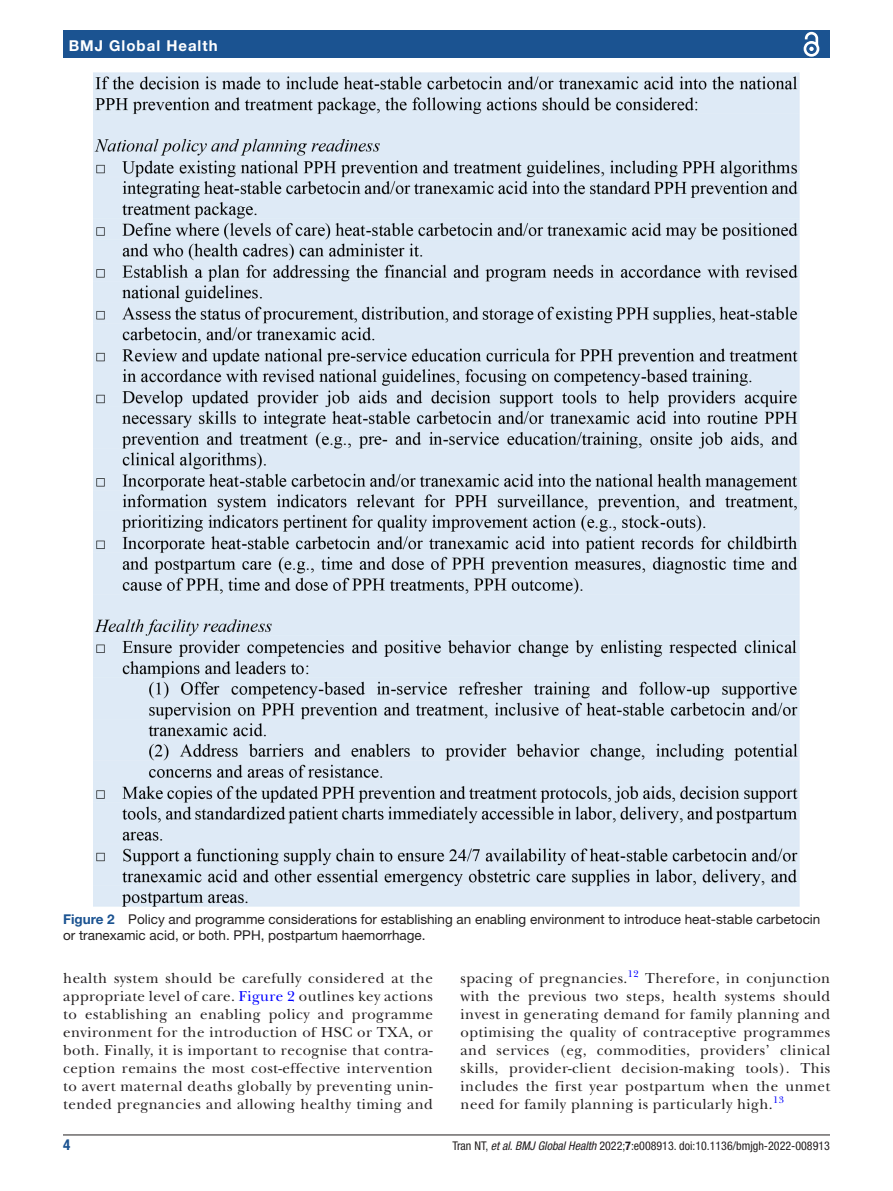
<style>
.page{position:relative;width:893px;height:1191px;background:#fff}
.page>*{position:absolute;margin:0;border:0;box-sizing:border-box;transform-origin:0 0}
.t1{font:15px/18px "New Baskerville";letter-spacing:.03em;color:#231f20;text-align:justify}
.t2{font:700 15px "Helvetica Neue LT Std";letter-spacing:.065em;color:#fff}
.t3{font:700 condensed 15px "Helvetica Neue LT Std";color:#1b5391}
.t4{font:13.5px/16.2px "Helvetica Neue LT Std";color:#231f20}
.t5{font:condensed 12px "Helvetica Neue LT Std";color:#231f20}
.t6{font:9.9px "New Baskerville";color:#00f}
.s1{font-weight:700;color:#1b5391}
.s2{color:#00f}
.s3{font-style:italic}
.s4{font-weight:700}
</style>
<div class="page">
<hr style="left:63px;top:1134px;width:767px;height:1px;background:#231f20">
<div style="left:63px;top:31px;width:767px;height:27px;background:#1b5391"></div>
<svg style="left:803px;top:31px;width:17px;height:26px"></svg>
<img style="left:93px;top:73px;width:707px;height:833px">
<p class="t2" style="left:69px;top:36px;width:150px">BMJ Global Health</p>
<p class="t4" style="left:63px;top:910px;width:759px"><span class="s1">Figure 2</span> Policy and programme considerations for establishing an enabling environment to introduce heat-stable carbetocin or tranexamic acid, or both. PPH, postpartum haemorrhage.</p>
<p class="t1" style="left:63px;top:969px;width:371px">health system should be carefully considered at the appropriate level of care. <span class="s2">Figure 2</span> outlines key actions to establishing an enabling policy and programme environment for the introduction of HSC or TXA, or both. Finally, it is important to recognise that contra&shy;ception remains the most cost-effective intervention to avert maternal deaths globally by preventing unin&shy;tended pregnancies and allowing healthy timing and</p>
<p class="t1" style="left:461px;top:969px;width:168px">spacing of pregnancies.</p>
<p class="t6" style="left:628px;top:967px;width:12px">12</p>
<p class="t1" style="left:461px;top:969px;width:371px;text-indent:184px">Therefore, in conjunction with the previous two steps, health systems should invest in generating demand for family planning and optimising the quality of contraceptive programmes and services (eg, commodities, providers’ clinical skills, provider-client decision-making tools). This includes the first year postpartum when the unmet need for family planning is particularly high.<sup>13</sup></p>
<p class="t3" style="left:63px;top:1135px;width:9px">4</p>
<p class="t5" style="left:452px;top:1138px;width:379px">Tran NT, <span class="s3">et al</span>. <span class="s3">BMJ Global Health</span> 2022;<span class="s4">7</span>:e008913. doi:10.1136/bmjgh-2022-008913</p>
</div>
